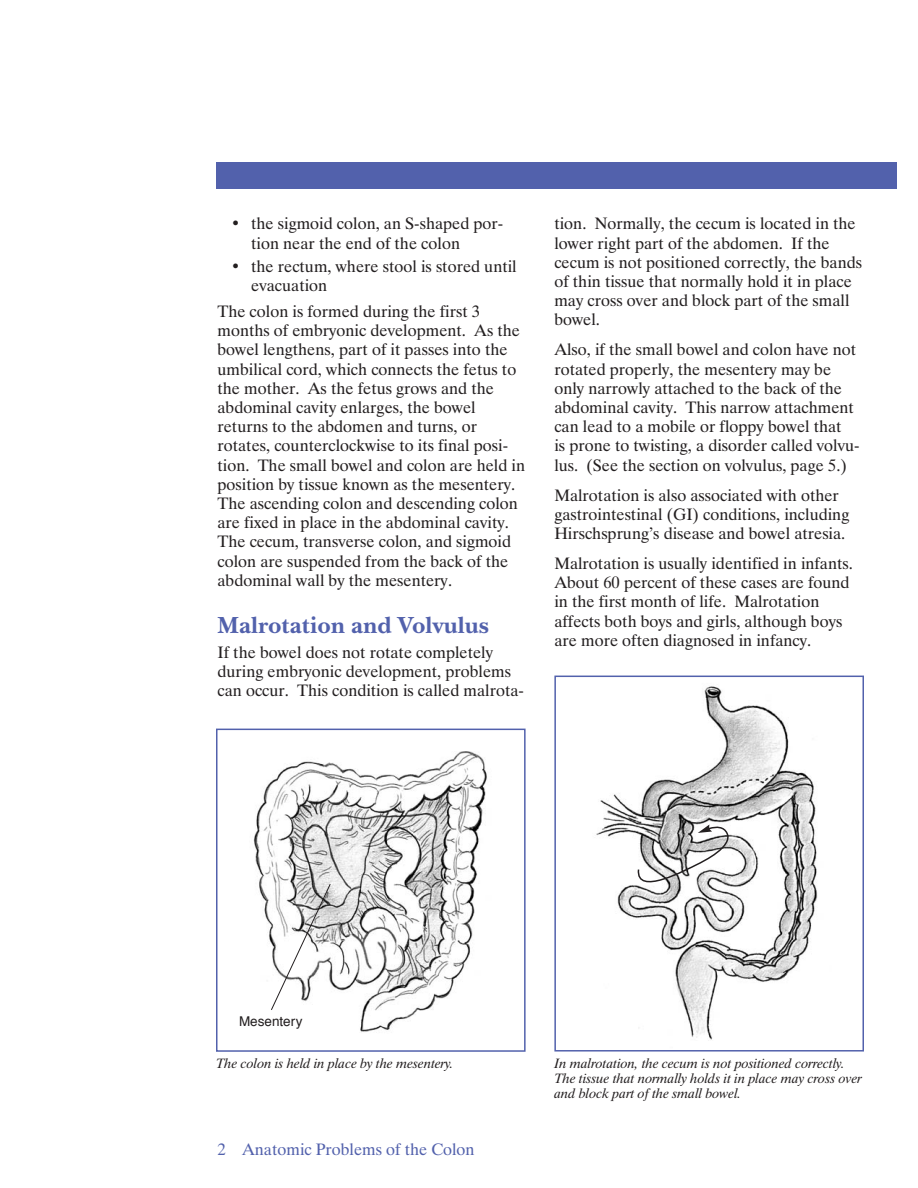
<style>
.page{position:relative;width:918px;height:1188px;background:#fff}
.page>*{position:absolute;margin:0;border:0;box-sizing:border-box;transform-origin:0 0}
.t1{font:700 24px "New Baskerville ITC";color:#5261ac}
.t2{font:16.5px/19.2px "Dutch 801 BT";color:#231f20}
.t3{font:16.5px "Dutch 801 BT";color:#5261ac}
.t4{font:italic 13.5px/15px "Dutch 801 BT";color:#231f20}
.t5{font:13.5px "Helvetica";color:#231f20}
</style>
<div class="page">
<div style="left:216px;top:162px;width:681px;height:27px;background:#5261ac"></div>
<img style="left:253px;top:751px;width:234px;height:281px">
<div style="left:216px;top:729px;width:310px;height:323px;border:2px solid #5261ac"></div>
<svg style="left:270px;top:883px;width:61px;height:128px"></svg>
<img style="left:596px;top:686px;width:222px;height:355px">
<div style="left:554px;top:676px;width:310px;height:376px;border:2px solid #5261ac"></div>
<svg style="left:636px;top:824px;width:97px;height:73px"></svg>
<p class="t2" style="left:251px;top:216px;width:254px;text-indent:-20px">• the sigmoid colon, an S-shaped por&shy;tion near the end of the colon</p>
<p class="t2" style="left:251px;top:259px;width:267px;text-indent:-20px">• the rectum, where stool is stored until evacuation</p>
<p class="t2" style="left:217px;top:303px;width:309px">The colon is formed during the first 3 months of embryonic development. As the bowel lengthens, part of it passes into the umbilical cord, which connects the fetus to the mother. As the fetus grows and the abdominal cavity enlarges, the bowel returns to the abdomen and turns, or rotates, counterclockwise to its final posi&shy;tion. The small bowel and colon are held in position by tissue known as the mesentery.<br>The ascending colon and descending colon are fixed in place in the abdominal cavity.<br>The cecum, transverse colon, and sigmoid colon are suspended from the back of the abdominal wall by the mesentery.</p>
<h2 class="t1" style="left:218px;top:616px;width:273px">Malrotation and Volvulus</h2>
<p class="t2" style="left:218px;top:644px;width:308px">If the bowel does not rotate completely during embryonic development, problems can occur. This condition is called malrota-</p>
<p class="t2" style="left:554px;top:216px;width:309px">tion. Normally, the cecum is located in the lower right part of the abdomen. If the cecum is not positioned correctly, the bands of thin tissue that normally hold it in place may cross over and block part of the small bowel.</p>
<p class="t2" style="left:554px;top:342px;width:307px">Also, if the small bowel and colon have not rotated properly, the mesentery may be only narrowly attached to the back of the abdominal cavity. This narrow attachment can lead to a mobile or floppy bowel that<br>is prone to twisting, a disorder called volvu&shy;lus. (See the section on volvulus, page 5.)</p>
<p class="t2" style="left:554px;top:487px;width:296px">Malrotation is also associated with other gastrointestinal (GI) conditions, including<br>Hirschsprung’s disease and bowel atresia.</p>
<p class="t2" style="left:554px;top:555px;width:300px">Malrotation is usually identified in infants.<br>About 60 percent of these cases are found in the first month of life. Malrotation affects both boys and girls, although boys are more often diagnosed in infancy.</p>
<p class="t5" style="left:239px;top:1015px;width:65px">Mesentery</p>
<p class="t4" style="left:216px;top:1057px;width:239px">The colon is held in place by the mesentery.</p>
<p class="t4" style="left:554px;top:1057px;width:309px">In malrotation, the cecum is not positioned correctly.<br>The tissue that normally holds it in place may cross over and block part of the small bowel.</p>
<p class="t3" style="left:218px;top:1143px;width:259px">2 Anatomic Problems of the Colon</p>
</div>
